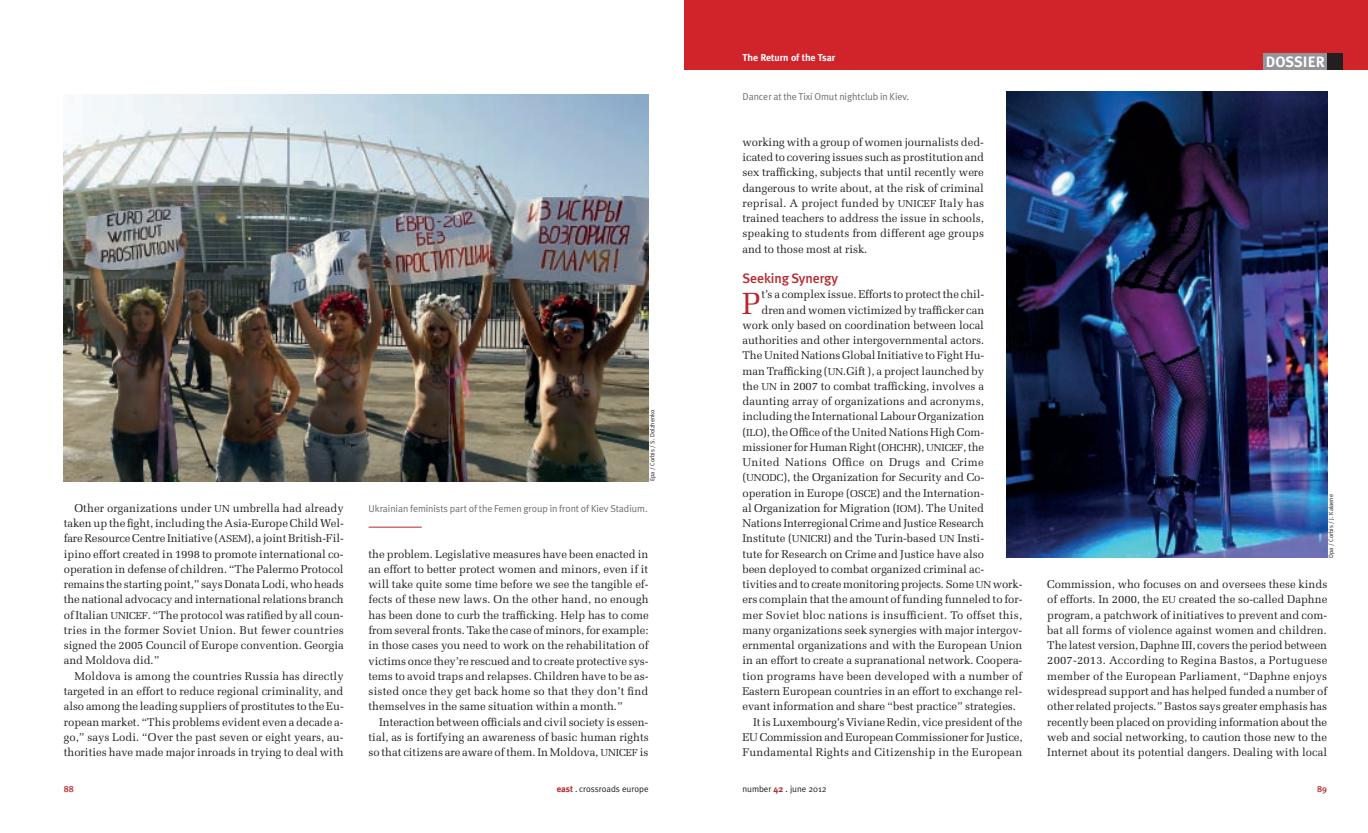
<style>
.page{position:relative;width:1368px;height:833px;background:#fff}
.page>*{position:absolute;margin:0;border:0;box-sizing:border-box;transform-origin:0 0}
.t1{font:30.62px "Melior";color:#b7282e}
.t2{font:700 15px "Meta Plus";color:#fff}
.t3{font:500 13.75px "Meta Plus";letter-spacing:-.005em;color:#b7282e}
.t4{font:11.25px/15.2px "Melior";color:#231f20;text-align:justify}
.t5{font:11.25px "Melior";letter-spacing:.02em;color:#231f20}
.t6{font:11.25px "Melior";letter-spacing:.025em;color:#231f20}
.t7{font:10px "Meta Plus Normal";letter-spacing:-.005em;color:#6c6d70}
.t8{font:700 10px "Meta Plus";letter-spacing:-.005em;color:#fff}
.t9{font:9px "Meta Plus Normal";letter-spacing:-.005em;color:#231f20}
.t10{font:500 9px "Meta Plus";color:#b7282e}
.t11{font:6.25px "Meta Plus Normal";letter-spacing:-.005em;color:#231f20}
.s1{font-size:10px}
.s2{font-family:"Meta Plus";font-weight:700;color:#b7282e}
</style>
<div class="page">
<hr style="left:369px;top:527px;width:53px;height:1px;background:#b7282e">
<img style="left:64px;top:94px;width:584px;height:387px">
<div style="left:684px;top:0;width:684px;height:69px;background:#d1232a"></div>
<div style="left:1327px;top:53px;width:16px;height:16px;background:#231f20"></div>
<div style="left:1263px;top:53px;width:64px;height:16px;background:#939598"></div>
<img style="left:1006px;top:91px;width:321px;height:466px">
<p class="t4" style="left:64px;top:500px;width:282px;text-indent:11px">Other organizations under <span class="s1">UN</span> umbrella had already taken up the fight, including the Asia-Europe Child Wel&shy;fare Resource Centre Initiative (<span class="s1">ASEM</span>), a joint British-Fil&shy;ipino effort created in 1998 to promote international co&shy;operation in defense of children. “The Palermo Protocol remains the starting point,” says Donata Lodi, who heads the national advocacy and international relations branch of Italian <span class="s1">UNICEF</span>. “The protocol was ratified by all coun&shy;tries in the former Soviet Union. But fewer countries signed the 2005 Council of Europe convention. Georgia and Moldova did.”</p>
<p class="t4" style="left:64px;top:668px;width:281px;text-indent:11px">Moldova is among the countries Russia has directly targeted in an effort to reduce regional criminality, and also among the leading suppliers of prostitutes to the Eu&shy;ropean market. “This problems evident even a decade a&shy;go,” says Lodi. “Over the past seven or eight years, au&shy;thorities have made major inroads in trying to deal with</p>
<p class="t11" style="left:648px;top:481px;width:73px;rotate:-90deg">Epa / Corbis / S. Dolzhenko</p>
<p class="t7" style="left:369px;top:502px;width:281px">Ukrainian feminists part of the Femen group in front of Kiev Stadium.</p>
<p class="t4" style="left:368px;top:546px;width:282px">the problem. Legislative measures have been enacted in an effort to better protect women and minors, even if it will take quite some time before we see the tangible ef&shy;fects of these new laws. On the other hand, no enough has been done to curb the trafficking. Help has to come from several fronts. Take the case of minors, for example: in those cases you need to work on the rehabilitation of victims once they’re rescued and to create protective sys&shy;tems to avoid traps and relapses. Children have to be as&shy;sisted once they get back home so that they don’t find themselves in the same situation within a month.”</p>
<p class="t4" style="left:368px;top:714px;width:282px;text-indent:11px">Interaction between officials and civil society is essen&shy;tial, as is fortifying an awareness of basic human rights so that citizens are aware of them. In Moldova, <span class="s1">UNICEF</span> is</p>
<p class="t8" style="left:742px;top:52px;width:94px">The Return of the Tsar</p>
<p class="t7" style="left:742px;top:91px;width:168px">Dancer at the Tixi Omut nightclub in Kiev.</p>
<p class="t4" style="left:742px;top:134px;width:243px">working with a group of women journalists ded&shy;icated to covering issues such as prostitution and sex trafficking, subjects that until recently were dangerous to write about, at the risk of criminal reprisal. A project funded by <span class="s1">UNICEF</span> Italy has trained teachers to address the issue in schools, speaking to students from different age groups and to those most at risk.</p>
<p class="t3" style="left:742px;top:270px;width:97px">Seeking Synergy</p>
<h1 class="t1" style="left:742px;top:285px;width:20px">P</h1>
<p class="t4" style="left:761px;top:287px;width:224px">t’s a complex issue. Efforts to protect the chil-</p>
<p class="t4" style="left:761px;top:302px;width:224px">dren and women victimized by trafficker can</p>
<p class="t4" style="left:742px;top:317px;width:243px">work only based on coordination between local</p>
<p class="t4" style="left:742px;top:332px;width:243px">authorities and other intergovernmental actors.</p>
<p class="t4" style="left:742px;top:348px;width:243px">The United Nations Global Initiative to Fight Hu-</p>
<p class="t4" style="left:742px;top:363px;width:243px">man Trafficking (<span class="s1">UN</span>.Gift ), a project launched by</p>
<p class="t4" style="left:742px;top:378px;width:243px">the <span class="s1">UN</span> in 2007 to combat trafficking, involves a</p>
<p class="t4" style="left:742px;top:393px;width:243px">daunting array of organizations and acronyms,</p>
<p class="t4" style="left:742px;top:409px;width:243px">including the International Labour Organization</p>
<p class="t4" style="left:742px;top:424px;width:243px">(<span class="s1">ILO</span>), the Office of the United Nations High Com-</p>
<p class="t4" style="left:742px;top:439px;width:243px">missioner for Human Right (<span class="s1">OHCHR</span>), <span class="s1">UNICEF</span>, the</p>
<p class="t6" style="left:742px;top:455px;width:243px">United Nations Office on Drugs and Crime</p>
<p class="t4" style="left:742px;top:470px;width:243px">(<span class="s1">UNODC</span>), the Organization for Security and Co-</p>
<p class="t4" style="left:742px;top:485px;width:243px">operation in Europe (<span class="s1">OSCE</span>) and the Internation-</p>
<p class="t4" style="left:742px;top:500px;width:243px">al Organization for Migration (<span class="s1">IOM</span>). The United</p>
<p class="t4" style="left:742px;top:515px;width:243px">Nations Interregional Crime and Justice Research</p>
<p class="t4" style="left:742px;top:531px;width:243px">Institute (<span class="s1">UNICRI</span>) and the Turin-based <span class="s1">UN</span> Insti-</p>
<p class="t4" style="left:742px;top:546px;width:243px">tute for Research on Crime and Justice have also</p>
<p class="t4" style="left:742px;top:561px;width:243px">been deployed to combat organized criminal ac-</p>
<p class="t4" style="left:742px;top:576px;width:281px">tivities and to create monitoring projects. Some <span class="s1">UN</span> work-</p>
<p class="t4" style="left:742px;top:592px;width:281px">ers complain that the amount of funding funneled to for-</p>
<p class="t5" style="left:742px;top:608px;width:281px">mer Soviet bloc nations is insufficient. To offset this,</p>
<p class="t4" style="left:742px;top:622px;width:281px">many organizations seek synergies with major intergov-</p>
<p class="t4" style="left:742px;top:637px;width:281px">ernmental organizations and with the European Union</p>
<p class="t4" style="left:742px;top:653px;width:281px">in an effort to create a supranational network. Coopera-</p>
<p class="t4" style="left:742px;top:668px;width:281px">tion programs have been developed with a number of</p>
<p class="t4" style="left:742px;top:683px;width:281px">Eastern European countries in an effort to exchange rel-</p>
<p class="t4" style="left:742px;top:698px;width:275px">evant information and share “best practice” strategies.</p>
<p class="t4" style="left:753px;top:714px;width:271px">It is Luxembourg’s Viviane Redin, vice president of the</p>
<p class="t4" style="left:742px;top:729px;width:282px">EU Commission and European Commissioner for Justice,</p>
<p class="t4" style="left:742px;top:744px;width:281px">Fundamental Rights and Citizenship in the European</p>
<h2 class="t2" style="left:1266px;top:53px;width:60px">DOSSIER</h2>
<p class="t11" style="left:1327px;top:558px;width:65px;rotate:-90deg">Dpa / Corbis / J. Kalaene</p>
<p class="t4" style="left:1047px;top:576px;width:282px">Commission, who focuses on and oversees these kinds of efforts. In 2000, the <span class="s1">EU</span> created the so-called Daphne program, a patchwork of initiatives to prevent and com&shy;bat all forms of violence against women and children.<br>The latest version, Daphne III, covers the period between 2007-2013. According to Regina Bastos, a Portuguese member of the European Parliament, “Daphne enjoys widespread support and has helped funded a number of other related projects.” Bastos says greater emphasis has recently been placed on providing information about the web and social networking, to caution those new to the Internet about its potential dangers. Dealing with local</p>
<p class="t10" style="left:64px;top:784px;width:12px">88</p>
<p class="t9" style="left:557px;top:784px;width:93px"><span class="s2">east</span> . crossroads europe</p>
<p class="t9" style="left:742px;top:784px;width:86px">number <span class="s2">42</span> . june 2012</p>
<p class="t10" style="left:1317px;top:784px;width:12px">89</p>
</div>
